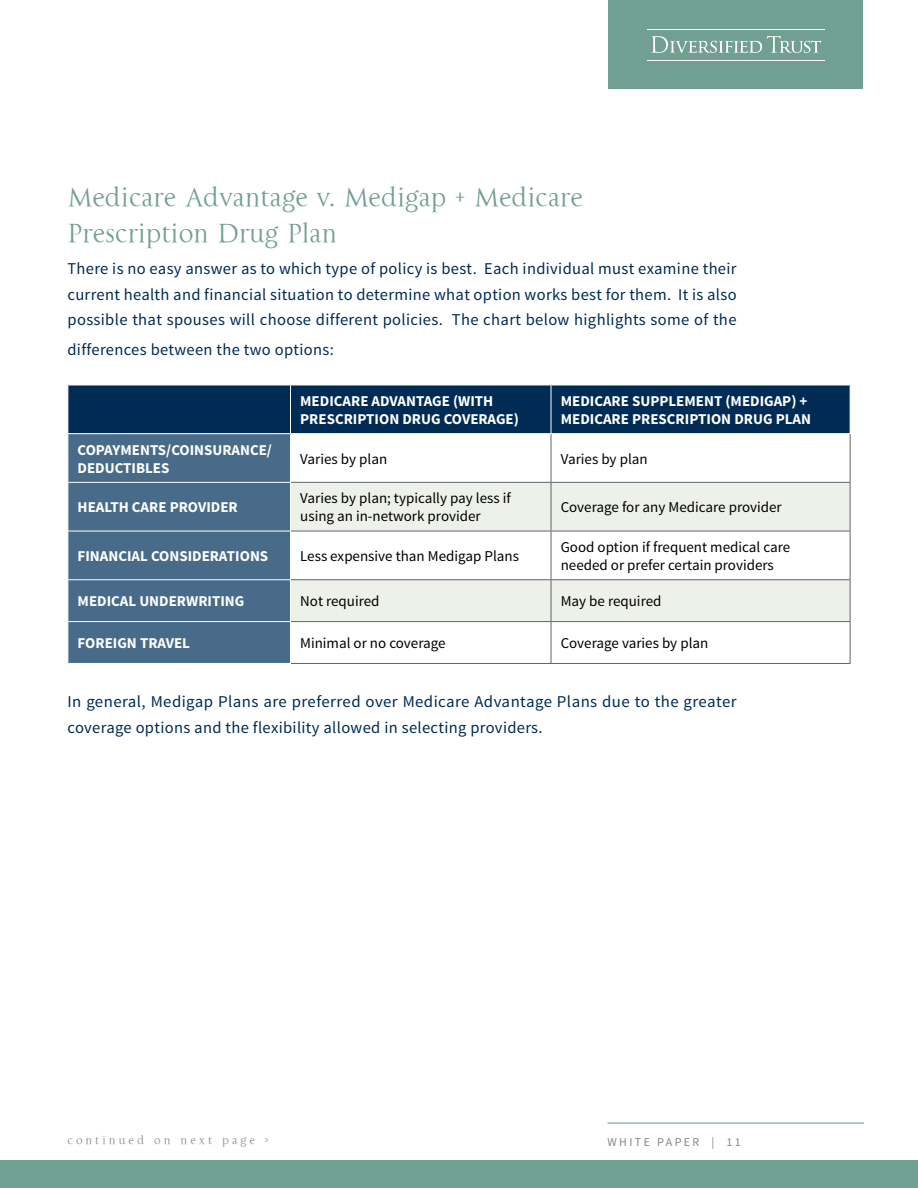
<style>
.page{position:relative;width:918px;height:1188px;background:#fff}
.page>*{position:absolute;margin:0;border:0;box-sizing:border-box;transform-origin:0 0}
.t1{font:27px/36px "La Gioconda OSTT";color:#719f92}
.t2{font:16.5px/25.5px "Source Sans Pro";letter-spacing:.02em;color:#002b54;text-align:justify}
.t3{font:15px/18px "Source Sans Pro";color:#000}
.t4{font:700 15px/18px "Source Sans Pro";color:#fff}
.t5{font:12px "La Gioconda OSTT";letter-spacing:.25em;color:#8a8d81}
.t6{font:12px "Source Sans Pro";letter-spacing:.2em;color:#878787}
</style>
<div class="page">
<div style="left:0;top:1161px;width:918px;height:27px;background:#719f92"></div>
<div style="left:608px;top:0;width:255px;height:89px;background:#719f92"></div>
<svg style="left:651px;top:36px;width:170px;height:17px"></svg>
<hr style="left:647px;top:60px;width:178px;height:1px;background:#fff">
<hr style="left:647px;top:29px;width:178px;height:1px;background:#fff">
<hr style="left:608px;top:1122px;width:256px;height:2px;background:#719f92">
<div style="left:69px;top:386px;width:781px;height:47px;background:#002b54"></div>
<div style="left:69px;top:434px;width:221px;height:229px;background:#476b88"></div>
<svg style="left:291px;top:483px;width:559px;height:138px;fill:#eef1ea"></svg>
<hr style="left:551px;top:434px;width:1px;height:48px;background:#636466">
<hr style="left:850px;top:434px;width:1px;height:48px;background:#636466">
<hr style="left:291px;top:482px;width:260px;height:1px;background:#636466">
<hr style="left:551px;top:482px;width:299px;height:1px;background:#636466">
<hr style="left:551px;top:483px;width:1px;height:48px;background:#636466">
<hr style="left:850px;top:483px;width:1px;height:48px;background:#636466">
<hr style="left:291px;top:531px;width:260px;height:1px;background:#636466">
<hr style="left:551px;top:531px;width:299px;height:1px;background:#636466">
<hr style="left:551px;top:531px;width:1px;height:48px;background:#636466">
<hr style="left:850px;top:531px;width:1px;height:48px;background:#636466">
<hr style="left:291px;top:579px;width:260px;height:1px;background:#636466">
<hr style="left:551px;top:579px;width:299px;height:1px;background:#636466">
<hr style="left:551px;top:580px;width:1px;height:41px;background:#636466">
<hr style="left:850px;top:580px;width:1px;height:41px;background:#636466">
<hr style="left:291px;top:621px;width:260px;height:1px;background:#636466">
<hr style="left:551px;top:621px;width:299px;height:1px;background:#636466">
<hr style="left:551px;top:622px;width:1px;height:41px;background:#636466">
<hr style="left:850px;top:622px;width:1px;height:41px;background:#636466">
<hr style="left:291px;top:663px;width:260px;height:1px;background:#636466">
<hr style="left:551px;top:663px;width:299px;height:1px;background:#636466">
<hr style="left:290px;top:385px;width:1px;height:48px;background:#fff">
<hr style="left:551px;top:385px;width:1px;height:48px;background:#fff">
<hr style="left:68px;top:482px;width:223px;height:1px;background:#fff">
<hr style="left:68px;top:531px;width:223px;height:1px;background:#fff">
<hr style="left:68px;top:579px;width:223px;height:1px;background:#fff">
<hr style="left:68px;top:621px;width:223px;height:1px;background:#fff">
<h1 class="t1" style="left:68px;top:179px;width:517px">Medicare Advantage v. Medigap + Medicare<br>Prescription Drug Plan</h1>
<p class="t2" style="left:68px;top:256px;width:671px">There is no easy answer as to which type of policy is best. Each individual must examine their current health and financial situation to determine what option works best for them. It is also possible that spouses will choose different policies. The chart below highlights some of the</p>
<p class="t2" style="left:68px;top:337px;width:268px">differences between the two options:</p>
<p class="t4" style="left:300px;top:393px;width:220px">MEDICARE ADVANTAGE (WITH<br>PRESCRIPTION DRUG COVERAGE)</p>
<p class="t4" style="left:561px;top:393px;width:252px">MEDICARE SUPPLEMENT (MEDIGAP) +<br>MEDICARE PRESCRIPTION DRUG PLAN</p>
<p class="t4" style="left:78px;top:441px;width:196px">COPAYMENTS/COINSURANCE/<br>DEDUCTIBLES</p>
<p class="t3" style="left:300px;top:450px;width:88px">Varies by plan</p>
<p class="t3" style="left:561px;top:450px;width:88px">Varies by plan</p>
<p class="t4" style="left:78px;top:499px;width:162px">HEALTH CARE PROVIDER</p>
<p class="t3" style="left:300px;top:490px;width:212px">Varies by plan; typically pay less if using an in-network provider</p>
<p class="t3" style="left:561px;top:499px;width:223px">Coverage for any Medicare provider</p>
<p class="t4" style="left:78px;top:548px;width:192px">FINANCIAL CONSIDERATIONS</p>
<p class="t3" style="left:300px;top:547px;width:220px">Less expensive than Medigap Plans</p>
<p class="t3" style="left:561px;top:538px;width:231px">Good option if frequent medical care needed or prefer certain providers</p>
<p class="t4" style="left:78px;top:593px;width:168px">MEDICAL UNDERWRITING</p>
<p class="t3" style="left:300px;top:593px;width:81px">Not required</p>
<p class="t3" style="left:561px;top:593px;width:102px">May be required</p>
<p class="t4" style="left:78px;top:635px;width:114px">FOREIGN TRAVEL</p>
<p class="t3" style="left:300px;top:634px;width:147px">Minimal or no coverage</p>
<p class="t3" style="left:561px;top:634px;width:149px">Coverage varies by plan</p>
<p class="t2" style="left:68px;top:689px;width:671px">In general, Medigap Plans are preferred over Medicare Advantage Plans due to the greater coverage options and the flexibility allowed in selecting providers.</p>
<p class="t5" style="left:68px;top:1133px;width:202px">continued on next page &gt;</p>
<p class="t6" style="left:608px;top:1135px;width:135px">WHITE PAPER | 11</p>
</div>
